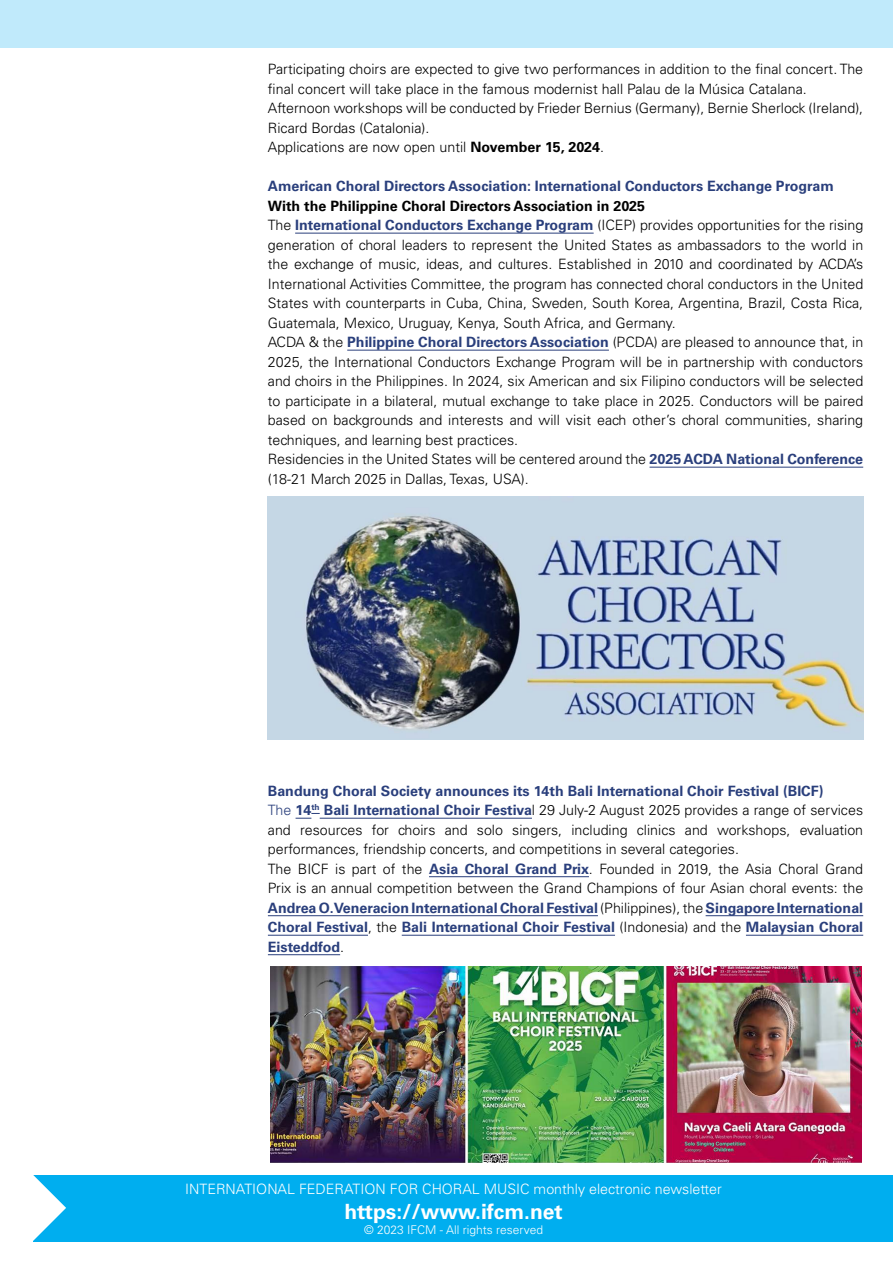
<style>
.page{position:relative;width:893px;height:1263px;background:#fff}
.page>*{position:absolute;margin:0;border:0;box-sizing:border-box;transform-origin:0 0}
.t1{font:700 21px "Univers LT Std";color:#fff}
.t2{font:300 14.25px/19.5px "Univers LT Std";color:#000}
.t3{font:700 14.25px "Univers LT Std";color:#2a3f7c}
.t4{font:300 14.25px "Univers LT Std";color:#fff}
.t5{font:300 12px "Univers LT Std";color:#fff}
.s1{font-weight:700}
.s2{font-weight:700;color:#2a3f7c}
.s3{color:#2a3f7c}
</style>
<div class="page">
<hr style="left:295px;top:233px;width:299px;height:1px;background:#2a3f7c">
<hr style="left:347px;top:350px;width:262px;height:1px;background:#2a3f7c">
<hr style="left:650px;top:467px;width:213px;height:1px;background:#2a3f7c">
<svg style="left:296px;top:813px;width:24px;height:6px"></svg>
<hr style="left:320px;top:818px;width:212px;height:1px;background:#2a3f7c">
<hr style="left:429px;top:876px;width:160px;height:1px;background:#2a3f7c">
<hr style="left:268px;top:915px;width:330px;height:1px;background:#2a3f7c">
<hr style="left:706px;top:915px;width:157px;height:1px;background:#2a3f7c">
<hr style="left:268px;top:935px;width:100px;height:1px;background:#2a3f7c">
<hr style="left:402px;top:935px;width:213px;height:1px;background:#2a3f7c">
<hr style="left:746px;top:935px;width:117px;height:1px;background:#2a3f7c">
<hr style="left:268px;top:954px;width:72px;height:1px;background:#2a3f7c">
<div style="left:33px;top:1176px;width:860px;height:66px;background:#00aeef"></div>
<svg style="left:33px;top:1175px;width:33px;height:66px"></svg>
<div style="left:0;top:0;width:893px;height:48px;background:#c0eafb"></div>
<img style="left:268px;top:496px;width:595px;height:244px">
<img style="left:270px;top:967px;width:591px;height:195px">
<p class="t2" style="left:268px;top:59px;width:597px">Participating choirs are expected to give two performances in addition to the final concert. The final concert will take place in the famous modernist hall Palau de la Música Catalana.<br>Afternoon workshops will be conducted by Frieder Bernius (Germany), Bernie Sherlock (Ireland), Ricard Bordas (Catalonia).<br>Applications are now open until <span class="s1">November 15, 2024</span>.</p>
<p class="t3" style="left:268px;top:178px;width:567px">American Choral Directors Association: International Conductors Exchange Program</p>
<p class="t2" style="left:268px;top:196px;width:597px"><span class="s1">With the Philippine Choral Directors Association in 2025<br></span>The <span class="s2">International Conductors Exchange Program</span> (ICEP) provides opportunities for the rising generation of choral leaders to represent the United States as ambassadors to the world in the exchange of music, ideas, and cultures. Established in 2010 and coordinated by ACDA’s International Activities Committee, the program has connected choral conductors in the United States with counterparts in Cuba, China, Sweden, South Korea, Argentina, Brazil, Costa Rica, Guatemala, Mexico, Uruguay, Kenya, South Africa, and Germany.<br>ACDA &amp; the <span class="s2">Philippine Choral Directors Association</span> (PCDA) are pleased to announce that, in 2025, the International Conductors Exchange Program will be in partnership with conductors and choirs in the Philippines. In 2024, six American and six Filipino conductors will be selected to participate in a bilateral, mutual exchange to take place in 2025. Conductors will be paired based on backgrounds and interests and will visit each other’s choral communities, sharing techniques, and learning best practices.<br>Residencies in the United States will be centered around the <span class="s2">2025 ACDA National Conference </span>(18-21 March 2025 in Dallas, Texas, USA).</p>
<p class="t2" style="left:268px;top:781px;width:597px"><span class="s2">Bandung Choral Society announces its 14th Bali International Choir Festival (BICF)<br></span><span class="s3">The</span> <span class="s2">14</span><sup>th</sup> <span class="s2">Bali International Choir Festiva</span>l 29 July-2 August 2025 provides a range of services and resources for choirs and solo singers, including clinics and workshops, evaluation performances, friendship concerts, and competitions in several categories.<br>The BICF is part of the <span class="s2">Asia Choral Grand Prix</span>. Founded in 2019, the Asia Choral Grand Prix is an annual competition between the Grand Champions of four Asian choral events: the <span class="s2">Andrea O. Veneracion International Choral Festival</span> (Philippines), the <span class="s2">Singapore International Choral Festival</span>, the <span class="s2">Bali International Choir Festival</span> (Indonesia) and the <span class="s2">Malaysian Choral Eisteddfod</span>.</p>
<p class="t4" style="left:185px;top:1180px;width:538px">INTERNATIONAL FEDERATION FOR CHORAL MUSIC monthly electronic newsletter</p>
<h1 class="t1" style="left:344px;top:1200px;width:220px">https://www.ifcm.net</h1>
<p class="t5" style="left:364px;top:1222px;width:180px">© 2023 IFCM - All rights reserved</p>
</div>
